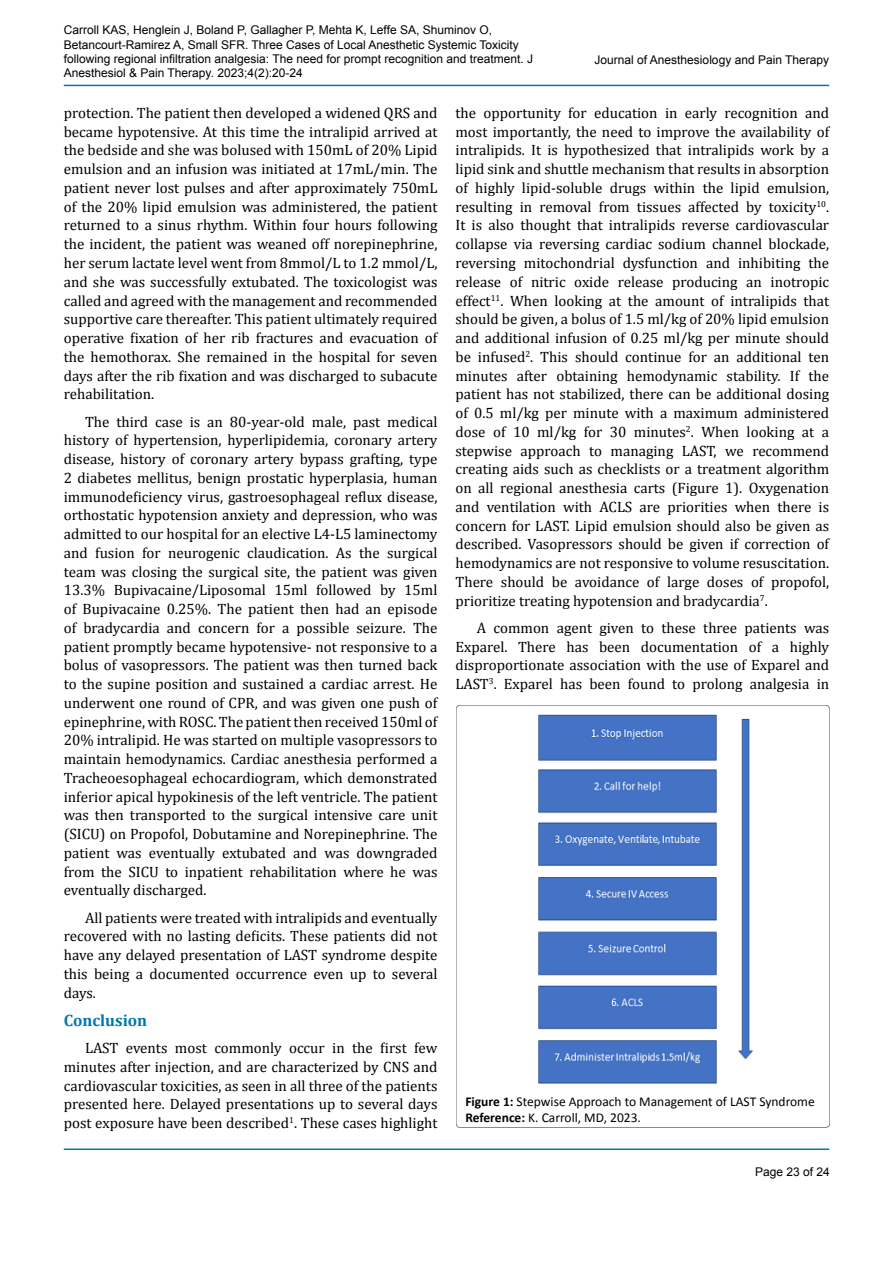
<style>
.page{position:relative;width:893px;height:1263px;background:#fff}
.page>*{position:absolute;margin:0;border:0;box-sizing:border-box;transform-origin:0 0}
.t1{font:700 16.5px "Cambria";color:#0177ae}
.t2{font:15px/18.8px "Cambria";color:#000;text-align:justify}
.t3{font:13.5px/16.2px "Calibri";color:#000}
.t4{font:12px/14.4px "Arial";color:#000}
.s1{font-weight:700}
</style>
<div class="page">
<hr style="left:64px;top:1148px;width:765px;height:2px;background:#0177ae">
<hr style="left:64px;top:85px;width:765px;height:1px;background:#0177ae">
<img style="left:538px;top:714px;width:215px;height:370px">
<p class="t4" style="left:64px;top:23px;width:471px">Carroll KAS, Henglein J, Boland P, Gallagher P, Mehta K, Leffe SA, Shuminov O, Betancourt-Ramirez A, Small SFR. Three Cases of Local Anesthetic Systemic Toxicity following regional infiltration analgesia: The need for prompt recognition and treatment. J Anesthesiol &amp; Pain Therapy. 2023;4(2):20-24</p>
<p class="t4" style="left:595px;top:53px;width:236px">Journal of Anesthesiology and Pain Therapy</p>
<p class="t2" style="left:64px;top:103px;width:375px">protection. The patient then developed a widened QRS and became hypotensive. At this time the intralipid arrived at the bedside and she was bolused with 150mL of 20% Lipid emulsion and an infusion was initiated at 17mL/min. The patient never lost pulses and after approximately 750mL of the 20% lipid emulsion was administered, the patient returned to a sinus rhythm. Within four hours following the incident, the patient was weaned off norepinephrine, her serum lactate level went from 8mmol/L to 1.2 mmol/L, and she was successfully extubated. The toxicologist was called and agreed with the management and recommended supportive care thereafter. This patient ultimately required operative fixation of her rib fractures and evacuation of the hemothorax. She remained in the hospital for seven days after the rib fixation and was discharged to subacute rehabilitation.</p>
<p class="t2" style="left:64px;top:412px;width:375px;text-indent:21px">The third case is an 80-year-old male, past medical history of hypertension, hyperlipidemia, coronary artery disease, history of coronary artery bypass grafting, type 2 diabetes mellitus, benign prostatic hyperplasia, human immunodeficiency virus, gastroesophageal reflux disease, orthostatic hypotension anxiety and depression, who was admitted to our hospital for an elective L4-L5 laminectomy and fusion for neurogenic claudication. As the surgical team was closing the surgical site, the patient was given 13.3% Bupivacaine/Liposomal 15ml followed by 15ml of Bupivacaine 0.25%. The patient then had an episode of bradycardia and concern for a possible seizure. The patient promptly became hypotensive- not responsive to a bolus of vasopressors. The patient was then turned back to the supine position and sustained a cardiac arrest. He underwent one round of CPR, and was given one push of epinephrine, with ROSC. The patient then received 150ml of 20% intralipid. He was started on multiple vasopressors to maintain hemodynamics. Cardiac anesthesia performed a Tracheoesophageal echocardiogram, which demonstrated inferior apical hypokinesis of the left ventricle. The patient was then transported to the surgical intensive care unit (SICU) on Propofol, Dobutamine and Norepinephrine. The patient was eventually extubated and was downgraded from the SICU to inpatient rehabilitation where he was eventually discharged.</p>
<p class="t2" style="left:64px;top:908px;width:375px;text-indent:21px">All patients were treated with intralipids and eventually recovered with no lasting deficits. These patients did not have any delayed presentation of LAST syndrome despite this being a documented occurrence even up to several days.</p>
<p class="t1" style="left:64px;top:1009px;width:85px">Conclusion</p>
<p class="t2" style="left:64px;top:1038px;width:375px;text-indent:21px">LAST events most commonly occur in the first few minutes after injection, and are characterized by CNS and cardiovascular toxicities, as seen in all three of the patients presented here. Delayed presentations up to several days post exposure have been described<sup>1</sup>. These cases highlight</p>
<p class="t2" style="left:455px;top:103px;width:375px">the opportunity for education in early recognition and most importantly, the need to improve the availability of intralipids. It is hypothesized that intralipids work by a lipid sink and shuttle mechanism that results in absorption of highly lipid-soluble drugs within the lipid emulsion, resulting in removal from tissues affected by toxicity<sup>10</sup>.<br>It is also thought that intralipids reverse cardiovascular collapse via reversing cardiac sodium channel blockade, reversing mitochondrial dysfunction and inhibiting the release of nitric oxide release producing an inotropic effect<sup>11</sup>. When looking at the amount of intralipids that should be given, a bolus of 1.5 ml/kg of 20% lipid emulsion and additional infusion of 0.25 ml/kg per minute should be infused<sup>2</sup>. This should continue for an additional ten minutes after obtaining hemodynamic stability. If the patient has not stabilized, there can be additional dosing of 0.5 ml/kg per minute with a maximum administered dose of 10 ml/kg for 30 minutes<sup>2</sup>. When looking at a stepwise approach to managing LAST, we recommend creating aids such as checklists or a treatment algorithm on all regional anesthesia carts (Figure 1). Oxygenation and ventilation with ACLS are priorities when there is concern for LAST. Lipid emulsion should also be given as described. Vasopressors should be given if correction of hemodynamics are not responsive to volume resuscitation.<br>There should be avoidance of large doses of propofol, prioritize treating hypotension and bradycardia<sup>7</sup>.</p>
<p class="t2" style="left:455px;top:618px;width:375px;text-indent:21px">A common agent given to these three patients was Exparel. There has been documentation of a highly disproportionate association with the use of Exparel and LAST<sup>3</sup>. Exparel has been found to prolong analgesia in</p>
<p class="t3" style="left:465px;top:1093px;width:351px"><span class="s1">Figure 1:</span> Stepwise Approach to Management of LAST Syndrome<br><span class="s1">Reference:</span> K. Carroll, MD, 2023.</p>
<p class="t4" style="left:755px;top:1165px;width:76px">Page 23 of 24</p>
</div>
